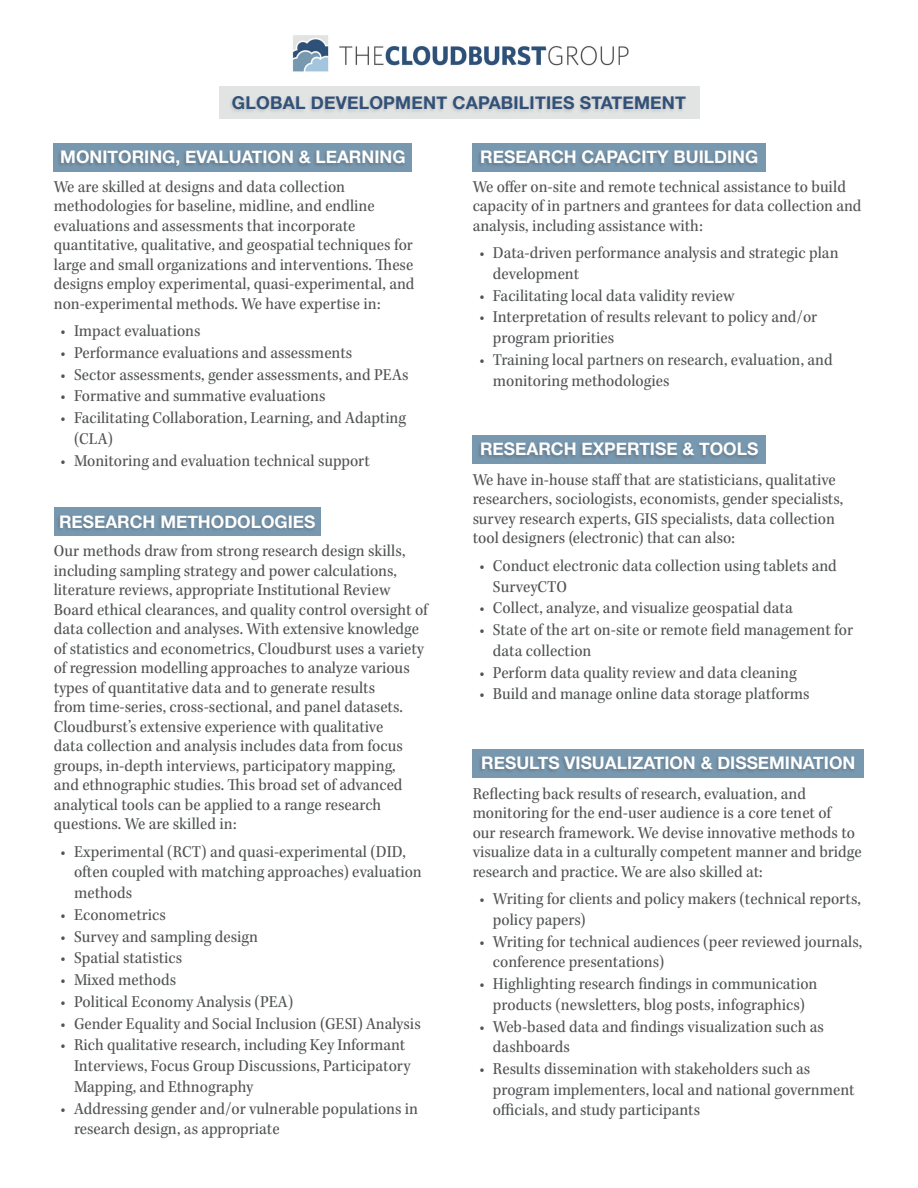
<style>
.page{position:relative;width:918px;height:1188px;background:#fff}
.page>*{position:absolute;margin:0;border:0;box-sizing:border-box;transform-origin:0 0}
.header_reverse{font:700 17.7px "Helvetica Neue";letter-spacing:.01em;color:#315178}
.header_reverse-2{font:700 17.4px "Helvetica Neue";color:#fff}
.Body{font:17.25px/19.5px "Kepler Std Scn";color:#515354}
.bullets{font:17.25px/20.7px "Kepler Std Scn";color:#515354}
</style>
<div class="page">
<img style="left:292px;top:35px;width:337px;height:37px">
<div style="left:219px;top:87px;width:480px;height:32px;background:#e2e3e3"></div>
<div style="left:229px;top:95px;width:459px;height:19px;background:#d7d8d8"></div>
<div style="left:54px;top:143px;width:358px;height:29px;background:#7898af"></div>
<div style="left:57px;top:150px;width:349px;height:20px;background:#231f20;opacity:.25"></div>
<div style="left:54px;top:508px;width:267px;height:28px;background:#7898af"></div>
<div style="left:56px;top:514px;width:260px;height:19px;background:#231f20;opacity:.25"></div>
<div style="left:473px;top:749px;width:391px;height:28px;background:#7898af"></div>
<div style="left:478px;top:755px;width:378px;height:19px;background:#231f20;opacity:.25"></div>
<div style="left:473px;top:143px;width:293px;height:29px;background:#7898af"></div>
<div style="left:477px;top:150px;width:282px;height:18px;background:#231f20;opacity:.25"></div>
<div style="left:473px;top:435px;width:293px;height:28px;background:#7898af"></div>
<div style="left:477px;top:441px;width:282px;height:19px;background:#231f20;opacity:.25"></div>
<p class="header_reverse" style="left:232px;top:89px;width:456px">GLOBAL DEVELOPMENT CAPABILITIES STATEMENT</p>
<p class="header_reverse-2" style="left:60px;top:143px;width:347px">MONITORING, EVALUATION &amp; LEARNING</p>
<p class="Body" style="left:54px;top:177px;width:362px">We are skilled at designs and data collection methodologies for baseline, midline, and endline evaluations and assessments that incorporate quantitative, qualitative, and geospatial techniques for large and small organizations and interventions. These designs employ experimental, quasi-experimental, and non-experimental methods. We have expertise in:</p>
<p class="bullets" style="left:61px;top:321px;width:141px">• Impact evaluations</p>
<p class="bullets" style="left:61px;top:343px;width:293px">• Performance evaluations and assessments</p>
<p class="bullets" style="left:61px;top:365px;width:349px">• Sector assessments, gender assessments, and PEAs</p>
<p class="bullets" style="left:61px;top:386px;width:266px">• Formative and summative evaluations</p>
<p class="bullets" style="left:74px;top:408px;width:334px;text-indent:-14px">• Facilitating Collaboration, Learning, and Adapting (CLA)</p>
<p class="bullets" style="left:61px;top:451px;width:311px">• Monitoring and evaluation technical support</p>
<p class="header_reverse-2" style="left:59px;top:508px;width:258px">RESEARCH METHODOLOGIES</p>
<p class="Body" style="left:54px;top:542px;width:375px">Our methods draw from strong research design skills, including sampling strategy and power calculations, literature reviews, appropriate Institutional Review Board ethical clearances, and quality control oversight of data collection and analyses. With extensive knowledge of statistics and econometrics, Cloudburst uses a variety of regression modelling approaches to analyze various types of quantitative data and to generate results<br>from time-series, cross-sectional, and panel datasets.<br>Cloudburst’s extensive experience with qualitative<br>data collection and analysis includes data from focus groups, in-depth interviews, participatory mapping,<br>and ethnographic studies. This broad set of advanced analytical tools can be applied to a range research questions. We are skilled in:</p>
<p class="bullets" style="left:74px;top:841px;width:349px;text-indent:-14px">• Experimental (RCT) and quasi-experimental (DID, often coupled with matching approaches) evaluation methods</p>
<p class="bullets" style="left:61px;top:905px;width:107px">• Econometrics</p>
<p class="bullets" style="left:61px;top:926px;width:199px">• Survey and sampling design</p>
<p class="bullets" style="left:61px;top:948px;width:123px">• Spatial statistics</p>
<p class="bullets" style="left:61px;top:970px;width:117px">• Mixed methods</p>
<p class="bullets" style="left:61px;top:992px;width:234px">• Political Economy Analysis (PEA)</p>
<p class="bullets" style="left:61px;top:1013px;width:362px">• Gender Equality and Social Inclusion (GESI) Analysis</p>
<p class="bullets" style="left:74px;top:1035px;width:338px;text-indent:-14px">• Rich qualitative research, including Key Informant<br>Interviews, Focus Group Discussions, Participatory<br>Mapping, and Ethnography</p>
<p class="bullets" style="left:74px;top:1098px;width:346px;text-indent:-14px">• Addressing gender and/or vulnerable populations in research design, as appropriate</p>
<p class="header_reverse-2" style="left:480px;top:143px;width:279px">RESEARCH CAPACITY BUILDING</p>
<p class="Body" style="left:473px;top:177px;width:390px">We offer on-site and remote technical assistance to build capacity of in partners and grantees for data collection and analysis, including assistance with:</p>
<p class="bullets" style="left:493px;top:243px;width:347px;text-indent:-14px">• Data-driven performance analysis and strategic plan development</p>
<p class="bullets" style="left:479px;top:285px;width:257px">• Facilitating local data validity review</p>
<p class="bullets" style="left:493px;top:307px;width:326px;text-indent:-14px">• Interpretation of results relevant to policy and/or program priorities</p>
<p class="bullets" style="left:493px;top:350px;width:341px;text-indent:-14px">• Training local partners on research, evaluation, and monitoring methodologies</p>
<p class="header_reverse-2" style="left:480px;top:435px;width:280px">RESEARCH EXPERTISE &amp; TOOLS</p>
<p class="Body" style="left:473px;top:470px;width:372px">We have in-house staff that are statisticians, qualitative researchers, sociologists, economists, gender specialists, survey research experts, GIS specialists, data collection tool designers (electronic) that can also:</p>
<p class="bullets" style="left:493px;top:556px;width:345px;text-indent:-14px">• Conduct electronic data collection using tablets and<br>SurveyCTO</p>
<p class="bullets" style="left:479px;top:598px;width:315px">• Collect, analyze, and visualize geospatial data</p>
<p class="bullets" style="left:493px;top:620px;width:362px;text-indent:-14px">• State of the art on-site or remote field management for data collection</p>
<p class="bullets" style="left:479px;top:662px;width:319px">• Perform data quality review and data cleaning</p>
<p class="bullets" style="left:479px;top:684px;width:332px">• Build and manage online data storage platforms</p>
<p class="header_reverse-2" style="left:481px;top:749px;width:376px">RESULTS VISUALIZATION &amp; DISSEMINATION</p>
<p class="Body" style="left:473px;top:784px;width:390px">Reflecting back results of research, evaluation, and monitoring for the end-user audience is a core tenet of<br>our research framework. We devise innovative methods to visualize data in a culturally competent manner and bridge research and practice. We are also skilled at:</p>
<p class="bullets" style="left:493px;top:889px;width:369px;text-indent:-14px">• Writing for clients and policy makers (technical reports, policy papers)</p>
<p class="bullets" style="left:493px;top:931px;width:371px;text-indent:-14px">• Writing for technical audiences (peer reviewed journals, conference presentations)</p>
<p class="bullets" style="left:479px;top:974px;width:339px;text-align:center">• Highlighting research findings in communication products (newsletters, blog posts, infographics)</p>
<p class="bullets" style="left:493px;top:1016px;width:333px;text-indent:-14px">• Web-based data and findings visualization such as dashboards</p>
<p class="bullets" style="left:493px;top:1059px;width:363px;text-indent:-14px">• Results dissemination with stakeholders such as program implementers, local and national government officials, and study participants</p>
</div>
